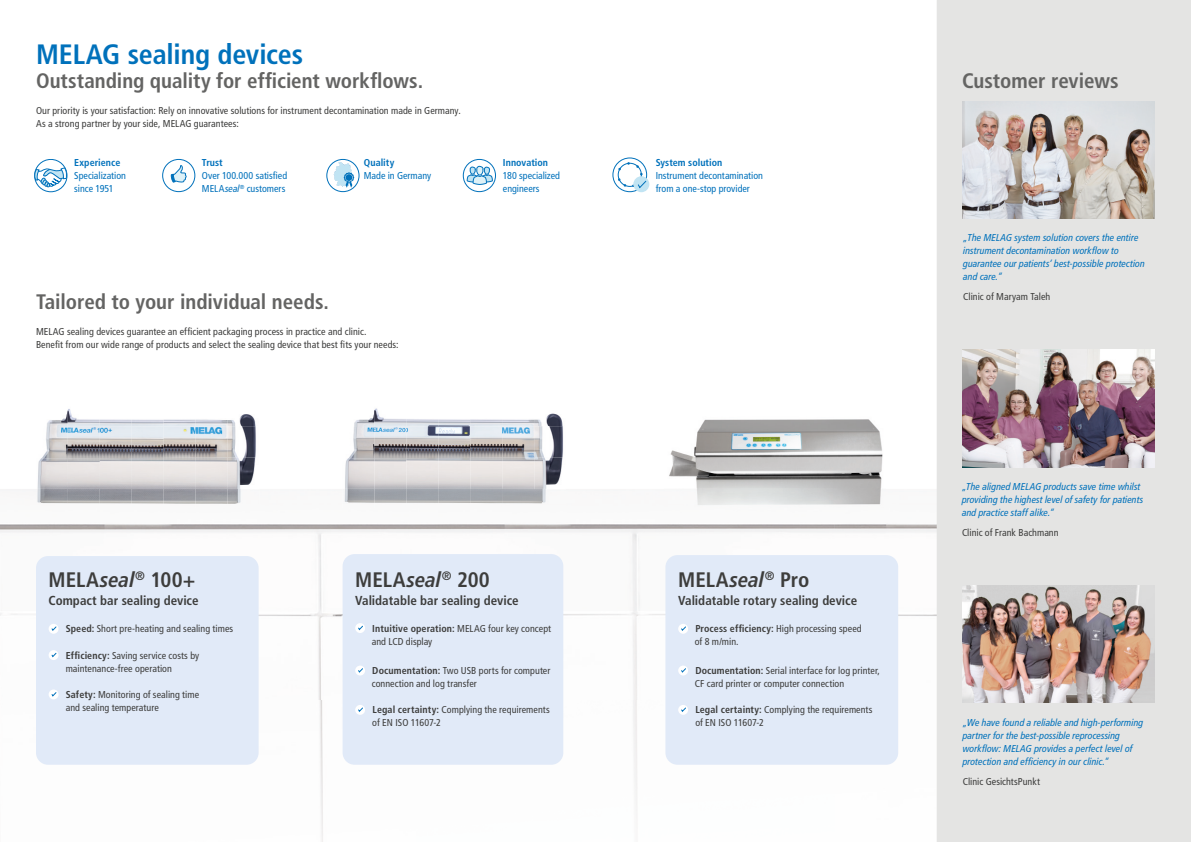
<style>
.page{position:relative;width:1191px;height:842px;background:#fff}
.page>*{position:absolute;margin:0;border:0;box-sizing:border-box;transform-origin:0 0}
.t1{font:700 condensed 28px "Frutiger LT Pro";letter-spacing:-.005em;color:#0071bb}
.t2{font:700 condensed 21px "Frutiger LT Pro";letter-spacing:-.005em;color:#646463}
.t3{font:700 condensed 21px "Frutiger LT Pro";color:#3d3d3c}
.t4{font:700 condensed 13px "Frutiger LT Pro";color:#3d3d3c}
.t5{font:condensed 10px/13px "Frutiger LT Pro";letter-spacing:.005em;color:#3d3d3c}
.t6{font:italic condensed 10px/13px "Frutiger LT Pro";color:#0071bb}
.t7{font:condensed 10px/13px "Frutiger LT Pro";color:#0071bb}
.t8{font:700 condensed 10px "Frutiger LT Pro";letter-spacing:.005em;color:#0071bb}
.s1{font-style:italic}
.s2{font-weight:700}
</style>
<div class="page">
<img style="left:0;top:489px;width:936px;height:353px">
<div style="left:936px;top:0;width:255px;height:842px;background:#e4e4e3"></div>
<img style="left:962px;top:101px;width:193px;height:117px">
<img style="left:962px;top:350px;width:193px;height:117px">
<img style="left:962px;top:585px;width:193px;height:117px">
<div style="left:34px;top:159px;width:33px;height:33px;border:1px solid #0071bb;border-radius:50%"></div>
<svg style="left:34px;top:160px;width:34px;height:32px"></svg>
<div style="left:326px;top:159px;width:33px;height:33px;border:1px solid #0071bb;border-radius:50%"></div>
<svg style="left:334px;top:162px;width:20px;height:26px"></svg>
<div style="left:633px;top:176px;width:16px;height:16px;background:#c1e4f3;border-radius:50%"></div>
<svg style="left:612px;top:157px;width:35px;height:36px"></svg>
<div style="left:342px;top:554px;width:221px;height:211px;background:#e1eaf8;border-radius:12px"></div>
<div style="left:355px;top:623px;width:10px;height:10px;background:#fff;border-radius:50%"></div>
<svg style="left:358px;top:625px;width:5px;height:6px"></svg>
<div style="left:355px;top:665px;width:10px;height:10px;background:#fff;border-radius:50%"></div>
<svg style="left:358px;top:668px;width:5px;height:5px"></svg>
<div style="left:355px;top:705px;width:10px;height:10px;background:#fff;border-radius:50%"></div>
<svg style="left:358px;top:707px;width:5px;height:5px"></svg>
<img style="left:36px;top:409px;width:223px;height:99px">
<img style="left:342px;top:408px;width:224px;height:100px">
<div style="left:36px;top:556px;width:223px;height:209px;background:#e1eaf8;border-radius:12px"></div>
<div style="left:49px;top:624px;width:10px;height:10px;background:#fff;border-radius:50%"></div>
<svg style="left:51px;top:626px;width:6px;height:5px"></svg>
<div style="left:49px;top:650px;width:10px;height:10px;background:#fff;border-radius:50%"></div>
<svg style="left:51px;top:652px;width:6px;height:6px"></svg>
<svg style="left:49px;top:689px;width:10px;height:10px"></svg>
<svg style="left:51px;top:691px;width:6px;height:6px"></svg>
<div style="left:665px;top:555px;width:233px;height:210px;background:#e1eaf8;border-radius:12px"></div>
<svg style="left:678px;top:624px;width:10px;height:10px"></svg>
<svg style="left:680px;top:625px;width:7px;height:7px"></svg>
<div style="left:678px;top:665px;width:10px;height:10px;background:#fff;border-radius:50%"></div>
<svg style="left:681px;top:668px;width:5px;height:5px"></svg>
<div style="left:678px;top:705px;width:10px;height:10px;background:#fff;border-radius:50%"></div>
<svg style="left:681px;top:707px;width:5px;height:5px"></svg>
<img style="left:664px;top:419px;width:221px;height:93px">
<div style="left:162px;top:159px;width:33px;height:33px;border:1px solid #0071bb;border-radius:50%"></div>
<svg style="left:171px;top:165px;width:16px;height:18px"></svg>
<svg style="left:466px;top:166px;width:27px;height:27px"></svg>
<div style="left:463px;top:159px;width:33px;height:33px;border:1px solid #0071bb;border-radius:50%"></div>
<h1 class="t1" style="left:36px;top:38px;width:269px">MELAG sealing devices</h1>
<h2 class="t2" style="left:36px;top:68px;width:389px">Outstanding quality for efficient workflows.</h2>
<h2 class="t2" style="left:962px;top:68px;width:158px">Customer reviews</h2>
<p class="t5" style="left:36px;top:104px;width:426px">Our priority is your satisfaction: Rely on innovative solutions for instrument decontamination made in Germany.<br>As a strong partner by your side, MELAG guarantees:</p>
<p class="t8" style="left:74px;top:157px;width:48px">Experience</p>
<p class="t7" style="left:74px;top:169px;width:53px">Specialization since 1951</p>
<p class="t8" style="left:202px;top:157px;width:22px">Trust</p>
<p class="t7" style="left:202px;top:169px;width:87px">Over 100.000 satisfied<br>MELA<span class="s1">seal</span><sup>®</sup> customers</p>
<p class="t8" style="left:364px;top:157px;width:32px">Quality</p>
<p class="t7" style="left:364px;top:169px;width:69px">Made in Germany</p>
<p class="t8" style="left:503px;top:157px;width:47px">Innovation</p>
<p class="t7" style="left:503px;top:169px;width:59px">180 specialized engineers</p>
<p class="t8" style="left:656px;top:157px;width:68px">System solution</p>
<p class="t7" style="left:656px;top:169px;width:109px">Instrument decontamination from a one-stop provider</p>
<h2 class="t2" style="left:36px;top:289px;width:294px">Tailored to your individual needs.</h2>
<p class="t6" style="left:963px;top:231px;width:183px">„The MELAG system solution covers the entire instrument decontamination workflow to guarantee our patients‘ best-possible protection and care.“</p>
<p class="t5" style="left:963px;top:290px;width:89px">Clinic of Maryam Taleh</p>
<p class="t5" style="left:36px;top:325px;width:364px">MELAG sealing devices guarantee an efficient packaging process in practice and clinic.<br>Benefit from our wide range of products and select the sealing device that best fits your needs:</p>
<p class="t6" style="left:962px;top:480px;width:183px">„The aligned MELAG products save time whilst providing the highest level of safety for patients and practice staff alike.“</p>
<p class="t5" style="left:962px;top:526px;width:98px">Clinic of Frank Bachmann</p>
<h2 class="t3" style="left:49px;top:567px;width:148px">MELA<span class="s1">seal</span><sup>®</sup> 100+</h2>
<h3 class="t4" style="left:49px;top:593px;width:151px">Compact bar sealing device</h3>
<p class="t5" style="left:66px;top:622px;width:169px"><span class="s2">Speed:</span> Short pre-heating and sealing times</p>
<p class="t5" style="left:66px;top:649px;width:135px"><span class="s2">Efficiency:</span> Saving service costs by maintenance-free operation</p>
<p class="t5" style="left:66px;top:688px;width:135px"><span class="s2">Safety:</span> Monitoring of sealing time and sealing temperature</p>
<h2 class="t3" style="left:355px;top:567px;width:136px">MELA<span class="s1">seal</span><sup>®</sup> 200</h2>
<h3 class="t4" style="left:355px;top:593px;width:165px">Validatable bar sealing device</h3>
<p class="t5" style="left:372px;top:622px;width:181px"><span class="s2">Intuitive operation:</span> MELAG four key concept and LCD display</p>
<p class="t5" style="left:372px;top:664px;width:180px"><span class="s2">Documentation:</span> Two USB ports for computer connection and log transfer</p>
<p class="t5" style="left:372px;top:703px;width:179px"><span class="s2">Legal certainty:</span> Complying the requirements of EN ISO 11607-2</p>
<h2 class="t3" style="left:678px;top:567px;width:133px">MELA<span class="s1">seal</span><sup>®</sup> Pro</h2>
<h3 class="t4" style="left:678px;top:593px;width:180px">Validatable rotary sealing device</h3>
<p class="t5" style="left:695px;top:622px;width:168px"><span class="s2">Process efficiency:</span> High processing speed of 8 m/min.</p>
<p class="t5" style="left:695px;top:664px;width:187px"><span class="s2">Documentation:</span> Serial interface for log printer,<br>CF card printer or computer connection</p>
<p class="t5" style="left:695px;top:703px;width:179px"><span class="s2">Legal certainty:</span> Complying the requirements of EN ISO 11607-2</p>
<p class="t6" style="left:962px;top:716px;width:182px">„We have found a reliable and high-performing partner for the best-possible reprocessing workflow: MELAG provides a perfect level of protection and efficiency in our clinic.“</p>
<p class="t5" style="left:962px;top:775px;width:79px">Clinic GesichtsPunkt</p>
</div>
